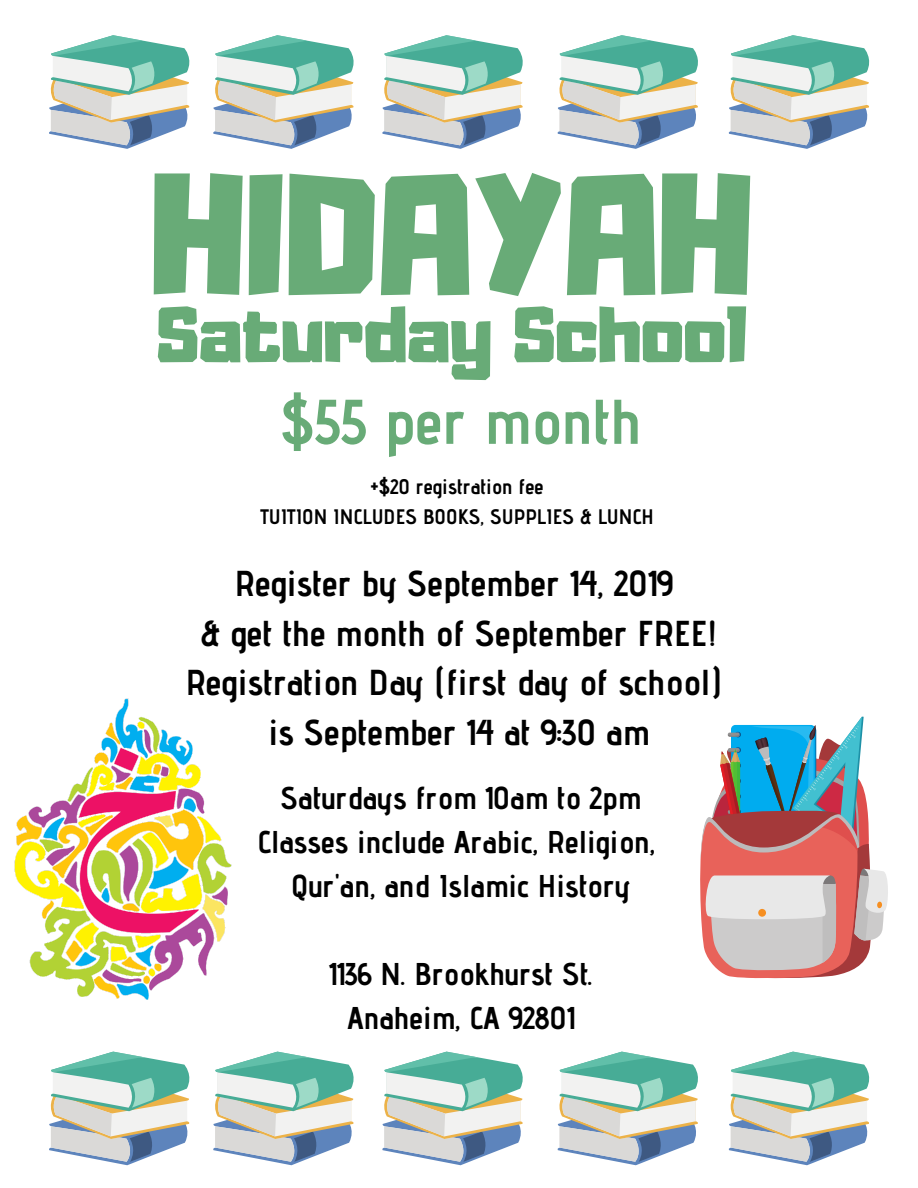
<style>
.page{position:relative;width:918px;height:1188px;background:#fff}
.page>*{position:absolute;margin:0;border:0;box-sizing:border-box;transform-origin:0 0}
.t1{font:151.8px "Adumu";color:#68ab77}
.t2{font:70.05px "Adumu";color:#68ab77}
.t3{font:700 63px "Advent Pro";color:#68ab77}
.t4{font:700 36px/49.5px "Advent Pro";color:#000;text-align:center}
.t5{font:700 31.5px/43.8px "Advent Pro";color:#000;text-align:center}
.t6{font:700 21px/29.2px "Advent Pro";color:#000;text-align:center}
</style>
<div class="page">
<svg style="left:49px;top:35px;width:140px;height:114px"></svg>
<svg style="left:213px;top:35px;width:141px;height:114px"></svg>
<svg style="left:382px;top:35px;width:141px;height:114px"></svg>
<svg style="left:557px;top:35px;width:141px;height:114px"></svg>
<svg style="left:729px;top:35px;width:140px;height:114px"></svg>
<svg style="left:49px;top:1052px;width:140px;height:113px"></svg>
<svg style="left:213px;top:1052px;width:141px;height:113px"></svg>
<svg style="left:382px;top:1052px;width:141px;height:113px"></svg>
<svg style="left:557px;top:1052px;width:141px;height:113px"></svg>
<svg style="left:729px;top:1052px;width:140px;height:113px"></svg>
<svg style="left:700px;top:717px;width:188px;height:262px"></svg>
<img style="left:14px;top:698px;width:218px;height:302px">
<h1 class="t1" style="left:151px;top:107px;width:604px">HIDAYAH</h1>
<h2 class="t2" style="left:156px;top:276px;width:593px">Saturday School</h2>
<h3 class="t3" style="left:280px;top:383px;width:363px">$55 per month</h3>
<p class="t6" style="left:260px;top:472px;width:395px">+$20 registration fee<br>TUITION INCLUDES BOOKS, SUPPLIES &amp; LUNCH</p>
<p class="t4" style="left:186px;top:558px;width:538px">Register by September 14, 2019<br>&amp; get the month of September FREE!<br>Registration Day (first day of school) is September 14 at 9:30 am</p>
<p class="t5" style="left:258px;top:776px;width:399px">Saturdays from 10am to 2pm<br>Classes include Arabic, Religion,<br>Qur'an, and Islamic History</p>
<p class="t5" style="left:329px;top:951px;width:265px">1136 N. Brookhurst St.<br>Anaheim, CA 92801</p>
</div>
